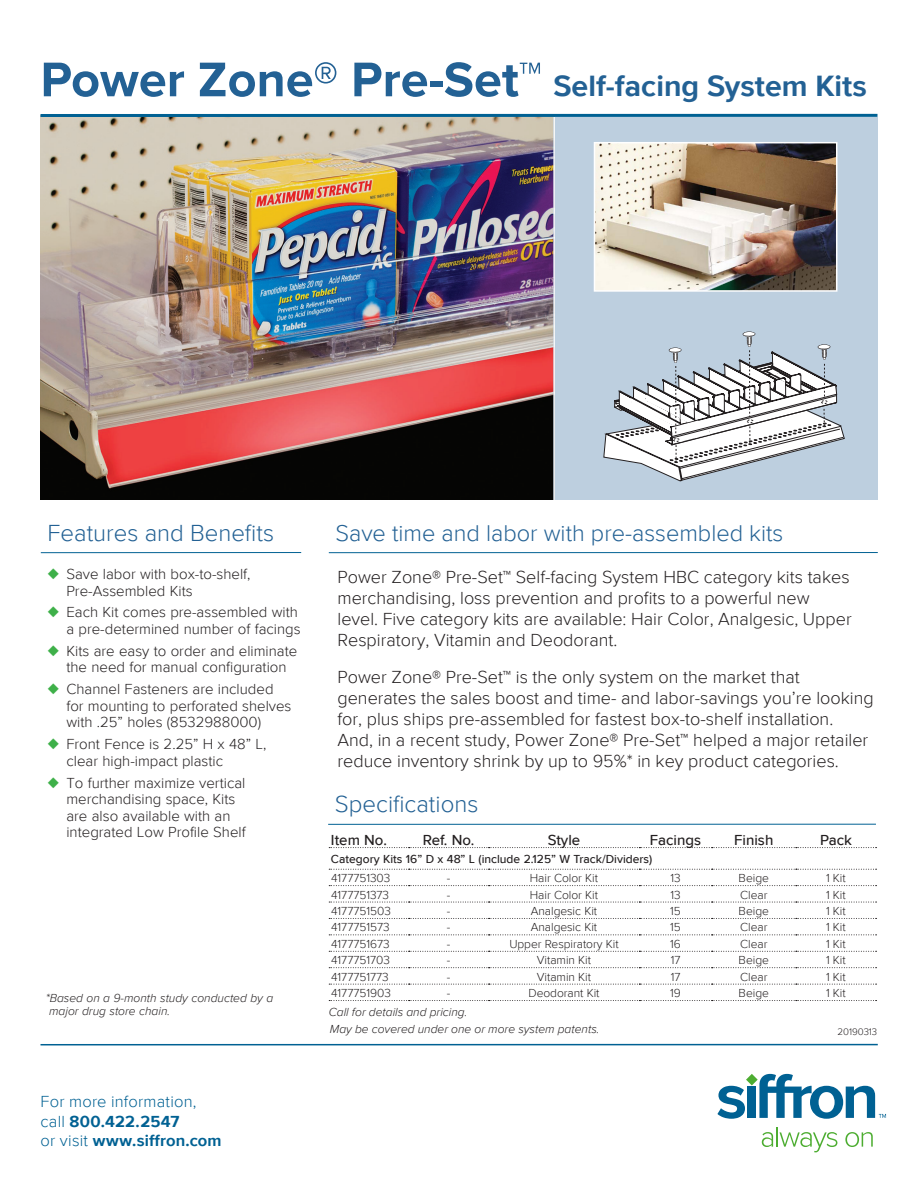
<style>
.page{position:relative;width:918px;height:1188px;background:#fff}
.page>*{position:absolute;margin:0;border:0;box-sizing:border-box;transform-origin:0 0}
.t1{font:700 30.3px "Proxima Nova";color:#236194}
.t2{font:300 24px "Proxima Nova";color:#236194}
.t3{font:300 23.55px "Proxima Nova";color:#236194}
.F-Intro_Paragraph{font:300 18px/21px "Proxima Nova";color:#231f20}
.t4{font:300 16.5px/19.8px "Proxima Nova";letter-spacing:.01em;color:#006193}
.t5{font:700 16.5px "Proxima Nova";letter-spacing:.01em;color:#006193}
.t6{font:300 15px/16.5px "Proxima Nova";color:#231f20}
.t7{font:500 15px "Proxima Nova";color:#231f20}
.t8{font:300 12px "Proxima Nova";color:#231f20}
.t9{font:italic 300 12px "Proxima Nova";color:#231f20}
.t10{font:500 12px "Proxima Nova";color:#231f20}
.t11{font:300 9.75px "Proxima Nova";color:#231f20}
.s1{font-size:50.4px}
.s2{color:#3eb049}
.s3{font-weight:700}
.s4{font-weight:300}
</style>
<div class="page">
<img style="left:40px;top:116px;width:513px;height:384px">
<div style="left:553px;top:117px;width:325px;height:383px;background:#bdcfdf"></div>
<hr style="left:553px;top:117px;width:2px;height:387px;background:#fff">
<hr style="left:41px;top:114px;width:837px;height:3px;background:#006193">
<hr style="left:40px;top:1044px;width:838px;height:1px;background:#006193">
<svg style="left:762px;top:1127px;width:75px;height:25px"></svg>
<svg style="left:845px;top:1132px;width:28px;height:15px"></svg>
<svg style="left:717px;top:1074px;width:169px;height:45px"></svg>
<hr style="left:41px;top:552px;width:260px;height:1px;background:#006193">
<hr style="left:329px;top:552px;width:549px;height:1px;background:#006193">
<hr style="left:328px;top:824px;width:548px;height:1px;background:#006193">
<svg style="left:329px;top:847px;width:548px;height:1px"></svg>
<svg style="left:329px;top:869px;width:548px;height:1px"></svg>
<svg style="left:329px;top:885px;width:548px;height:1px"></svg>
<svg style="left:329px;top:902px;width:548px;height:1px"></svg>
<svg style="left:329px;top:918px;width:548px;height:1px"></svg>
<svg style="left:329px;top:934px;width:548px;height:1px"></svg>
<svg style="left:329px;top:951px;width:548px;height:1px"></svg>
<svg style="left:329px;top:967px;width:548px;height:1px"></svg>
<svg style="left:329px;top:984px;width:548px;height:1px"></svg>
<svg style="left:329px;top:1000px;width:548px;height:1px"></svg>
<img style="left:597px;top:145px;width:237px;height:144px">
<div style="left:594px;top:142px;width:243px;height:150px;border:2px solid #fff"></div>
<svg style="left:603px;top:332px;width:242px;height:149px"></svg>
<p class="t1" style="left:40px;top:69px;width:828px"><span class="s1">Power Zone® Pre-Set™</span> Self-facing System Kits</p>
<p class="t2" style="left:48px;top:519px;width:228px">Features and Benefits</p>
<p class="t3" style="left:335px;top:520px;width:450px">Save time and labor with pre-assembled kits</p>
<p class="t6" style="left:66px;top:566px;width:186px;text-indent:-19px"><span class="s2">◆</span> Save labor with box-to-shelf,<br>Pre-Assembled Kits</p>
<p class="t6" style="left:48px;top:605px;width:255px;text-align:right"><span class="s2">◆</span> Each Kit comes pre-assembled with a pre-determined number of facings</p>
<p class="t6" style="left:48px;top:643px;width:251px;text-align:center"><span class="s2">◆</span> Kits are easy to order and eliminate the need for manual configuration</p>
<p class="t6" style="left:66px;top:681px;width:227px;text-indent:-19px"><span class="s2">◆</span> Channel Fasteners are included for mounting to perforated shelves with .25” holes (8532988000)</p>
<p class="t6" style="left:66px;top:736px;width:201px;text-indent:-19px"><span class="s2">◆</span> Front Fence is 2.25” H x 48” L, clear high-impact plastic</p>
<p class="t6" style="left:66px;top:775px;width:181px;text-indent:-19px"><span class="s2">◆</span> To further maximize vertical merchandising space, Kits are also available with an integrated Low Profile Shelf</p>
<p class="t9" style="left:46px;top:991px;width:229px">*Based on a 9-month study conducted by a</p>
<p class="t9" style="left:49px;top:1005px;width:122px">major drug store chain.</p>
<p class="t4" style="left:41px;top:1092px;width:158px">For more information, call <span class="s3">800.422.2547</span></p>
<p class="t5" style="left:41px;top:1131px;width:183px"><span class="s4">or visit</span> www.siffron.com</p>
<p class="F-Intro_Paragraph" style="left:338px;top:567px;width:516px">Power Zone® Pre-Set™ Self-facing System HBC category kits takes merchandising, loss prevention and profits to a powerful new level. Five category kits are available: Hair Color, Analgesic, Upper Respiratory, Vitamin and Deodorant.</p>
<p class="F-Intro_Paragraph" style="left:338px;top:667px;width:538px">Power Zone® Pre-Set™ is the only system on the market that generates the sales boost and time- and labor-savings you’re looking for, plus ships pre-assembled for fastest box-to-shelf installation.<br>And, in a recent study, Power Zone® Pre-Set™ helped a major retailer reduce inventory shrink by up to 95%* in key product categories.</p>
<p class="t2" style="left:335px;top:791px;width:145px">Specifications</p>
<p class="t7" style="left:331px;top:831px;width:58px">Item No.</p>
<p class="t7" style="left:423px;top:831px;width:53px">Ref. No.</p>
<p class="t7" style="left:548px;top:831px;width:34px">Style</p>
<p class="t7" style="left:650px;top:831px;width:53px">Facings</p>
<p class="t7" style="left:734px;top:831px;width:41px">Finish</p>
<p class="t7" style="left:820px;top:831px;width:33px">Pack</p>
<p class="t10" style="left:331px;top:852px;width:323px">Category Kits 16” D x 48” L (include 2.125” W Track/Dividers)</p>
<p class="t8" style="left:331px;top:871px;width:61px">4177751303</p>
<p class="t8" style="left:447px;top:871px;width:5px">-</p>
<p class="t8" style="left:530px;top:871px;width:70px">Hair Color Kit</p>
<p class="t8" style="left:670px;top:871px;width:12px">13</p>
<p class="t8" style="left:739px;top:871px;width:32px">Beige</p>
<p class="t8" style="left:826px;top:871px;width:21px">1 Kit</p>
<p class="t8" style="left:331px;top:888px;width:60px">4177751373</p>
<p class="t8" style="left:447px;top:888px;width:5px">-</p>
<p class="t8" style="left:530px;top:888px;width:70px">Hair Color Kit</p>
<p class="t8" style="left:670px;top:888px;width:12px">13</p>
<p class="t8" style="left:740px;top:888px;width:29px">Clear</p>
<p class="t8" style="left:826px;top:888px;width:21px">1 Kit</p>
<p class="t8" style="left:331px;top:904px;width:61px">4177751503</p>
<p class="t8" style="left:447px;top:904px;width:5px">-</p>
<p class="t8" style="left:531px;top:904px;width:68px">Analgesic Kit</p>
<p class="t8" style="left:670px;top:904px;width:12px">15</p>
<p class="t8" style="left:739px;top:904px;width:32px">Beige</p>
<p class="t8" style="left:826px;top:904px;width:21px">1 Kit</p>
<p class="t8" style="left:331px;top:921px;width:60px">4177751573</p>
<p class="t8" style="left:447px;top:921px;width:5px">-</p>
<p class="t8" style="left:531px;top:921px;width:68px">Analgesic Kit</p>
<p class="t8" style="left:670px;top:921px;width:12px">15</p>
<p class="t8" style="left:740px;top:921px;width:29px">Clear</p>
<p class="t8" style="left:826px;top:921px;width:21px">1 Kit</p>
<p class="t8" style="left:331px;top:937px;width:60px">4177751673</p>
<p class="t8" style="left:447px;top:937px;width:5px">-</p>
<p class="t8" style="left:509px;top:937px;width:111px">Upper Respiratory Kit</p>
<p class="t8" style="left:670px;top:937px;width:12px">16</p>
<p class="t8" style="left:740px;top:937px;width:29px">Clear</p>
<p class="t8" style="left:826px;top:937px;width:21px">1 Kit</p>
<p class="t8" style="left:331px;top:953px;width:60px">4177751703</p>
<p class="t8" style="left:447px;top:953px;width:5px">-</p>
<p class="t8" style="left:537px;top:953px;width:56px">Vitamin Kit</p>
<p class="t8" style="left:671px;top:953px;width:11px">17</p>
<p class="t8" style="left:739px;top:953px;width:32px">Beige</p>
<p class="t8" style="left:826px;top:953px;width:21px">1 Kit</p>
<p class="t8" style="left:331px;top:970px;width:59px">4177751773</p>
<p class="t8" style="left:447px;top:970px;width:5px">-</p>
<p class="t8" style="left:537px;top:970px;width:56px">Vitamin Kit</p>
<p class="t8" style="left:671px;top:970px;width:11px">17</p>
<p class="t8" style="left:740px;top:970px;width:29px">Clear</p>
<p class="t8" style="left:826px;top:970px;width:21px">1 Kit</p>
<p class="t8" style="left:331px;top:986px;width:61px">4177751903</p>
<p class="t8" style="left:447px;top:986px;width:5px">-</p>
<p class="t8" style="left:528px;top:986px;width:73px">Deodorant Kit</p>
<p class="t8" style="left:670px;top:986px;width:12px">19</p>
<p class="t8" style="left:739px;top:986px;width:32px">Beige</p>
<p class="t8" style="left:826px;top:986px;width:21px">1 Kit</p>
<p class="t9" style="left:329px;top:1005px;width:140px">Call for details and pricing.</p>
<p class="t9" style="left:330px;top:1023px;width:271px">May be covered under one or more system patents.</p>
<p class="t11" style="left:837px;top:1026px;width:41px">20190313</p>
</div>
